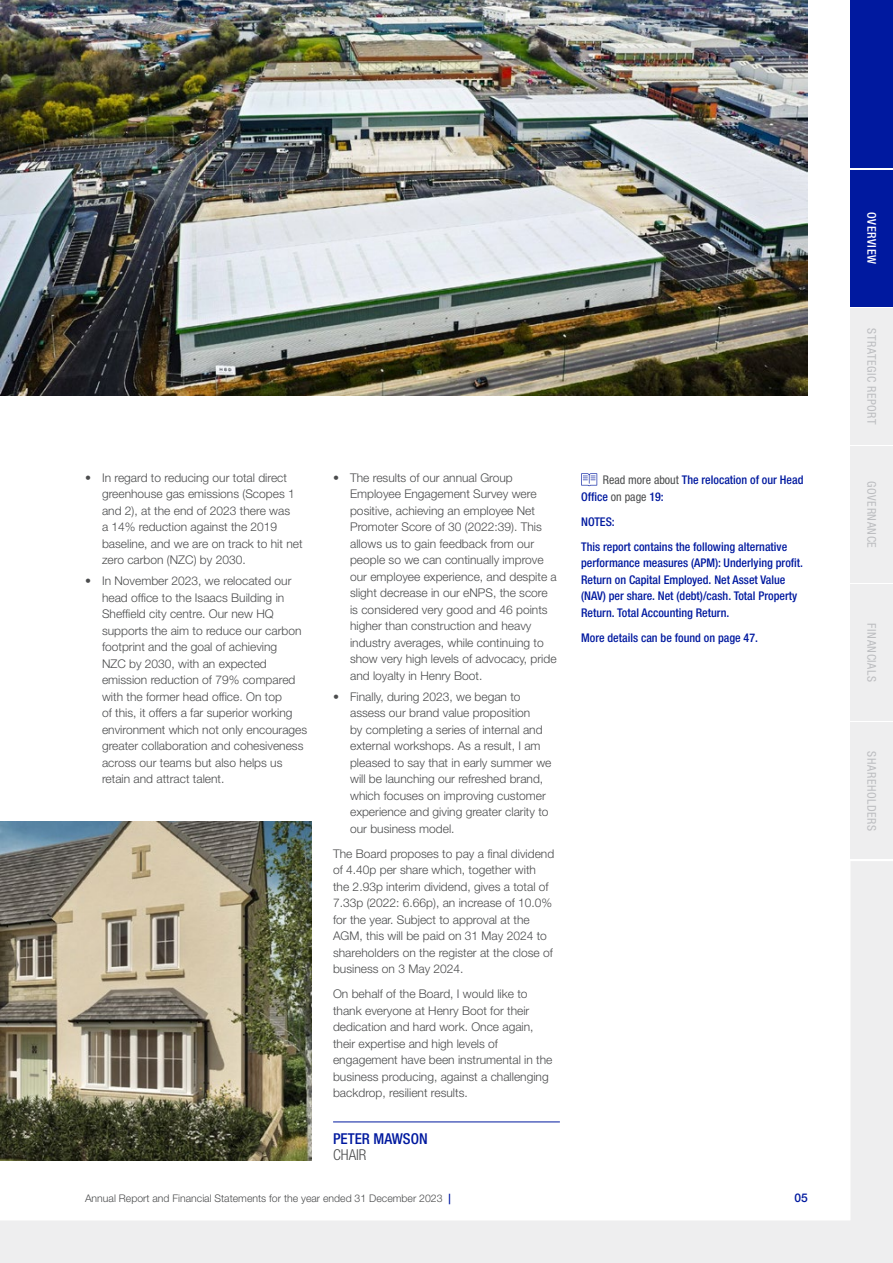
<style>
.page{position:relative;width:893px;height:1263px;background:#fff}
.page>*{position:absolute;margin:0;border:0;box-sizing:border-box;transform-origin:0 0}
.t1{font:500 condensed 15px "Helvetica Neue LT Std";color:#00199f}
.t2{font:300 condensed 15px "Helvetica Neue LT Std";color:#4b4c4d}
.t3{font:300 12px/16.5px "Helvetica Neue LT Std";color:#4b4c4d}
.t4{font:500 condensed 12px/16.5px "Helvetica Neue LT Std";color:#00199f}
.t5{font:condensed 12px "Helvetica Neue LT Std";letter-spacing:.045em;color:#bcbdc0}
.t6{font:500 condensed 12px "Helvetica Neue LT Std";letter-spacing:.04em;color:#fff}
.t7{font:500 12px "Helvetica Neue LT Std";color:#00199f}
.t8{font:300 10.5px "Helvetica Neue LT Std";color:#4b4c4d}
.s1{font-weight:400;color:#4b4c4d}
.s2{font-weight:500;color:#00199f}
</style>
<div class="page">
<img style="left:0;top:0;width:808px;height:395px">
<img style="left:1px;top:821px;width:311px;height:40px">
<img style="left:0;top:821px;width:1px;height:340px">
<svg style="left:581px;top:473px;width:16px;height:13px"></svg>
<div style="left:850px;top:170px;width:43px;height:136px;background:#00199f"></div>
<div style="left:850px;top:0;width:43px;height:168px;background:#00199f"></div>
<svg style="left:0;top:861px;width:893px;height:402px"></svg>
<div style="left:850px;top:446px;width:43px;height:137px;background:#eeeeef"></div>
<div style="left:850px;top:308px;width:43px;height:136px;background:#eeeeef"></div>
<div style="left:850px;top:585px;width:43px;height:136px;background:#eeeeef"></div>
<div style="left:850px;top:723px;width:43px;height:136px;background:#eeeeef"></div>
<p class="t3" style="left:102px;top:469px;width:202px;text-indent:-17px">• In regard to reducing our total direct greenhouse gas emissions (Scopes 1 and 2), at the end of 2023 there was<br>a 14% reduction against the 2019 baseline, and we are on track to hit net zero carbon (NZC) by 2030.</p>
<p class="t3" style="left:102px;top:572px;width:207px;text-indent:-17px">• In November 2023, we relocated our head office to the Isaacs Building in Sheffield city centre. Our new HQ supports the aim to reduce our carbon footprint and the goal of achieving<br>NZC by 2030, with an expected emission reduction of 79% compared with the former head office. On top<br>of this, it offers a far superior working environment which not only encourages greater collaboration and cohesiveness across our teams but also helps us retain and attract talent.</p>
<p class="t3" style="left:350px;top:469px;width:208px;text-indent:-17px">• The results of our annual Group Employee Engagement Survey were positive, achieving an employee Net Promoter Score of 30 (2022:39). This allows us to gain feedback from our people so we can continually improve our employee experience, and despite a slight decrease in our eNPS, the score is considered very good and 46 points higher than construction and heavy industry averages, while continuing to show very high levels of advocacy, pride and loyalty in Henry Boot.</p>
<p class="t3" style="left:350px;top:688px;width:203px;text-indent:-17px">• Finally, during 2023, we began to assess our brand value proposition<br>by completing a series of internal and external workshops. As a result, I am pleased to say that in early summer we will be launching our refreshed brand, which focuses on improving customer experience and giving greater clarity to our business model.</p>
<p class="t3" style="left:333px;top:845px;width:223px">The Board proposes to pay a final dividend of 4.40p per share which, together with the 2.93p interim dividend, gives a total of 7.33p (2022: 6.66p), an increase of 10.0% for the year. Subject to approval at the AGM, this will be paid on 31 May 2024 to shareholders on the register at the close of business on 3 May 2024.</p>
<p class="t3" style="left:333px;top:985px;width:221px">On behalf of the Board, I would like to thank everyone at Henry Boot for their dedication and hard work. Once again, their expertise and high levels of engagement have been instrumental in the business producing, against a challenging backdrop, resilient results.</p>
<p class="t1" style="left:333px;top:1129px;width:96px">PETER MAWSON</p>
<p class="t2" style="left:333px;top:1146px;width:35px">CHAIR</p>
<p class="t4" style="left:581px;top:471px;width:224px;text-indent:22px"><span class="s1">Read more about</span> The relocation of our Head<br>Office <span class="s1">on page</span> 19:</p>
<p class="t4" style="left:581px;top:509px;width:208px;line-height:25px">NOTES:<br>This report contains the following alternative</p>
<p class="t4" style="left:581px;top:554px;width:223px">performance measures (APM): Underlying profit.<br>Return on Capital Employed. Net Asset Value (NAV) per share. Net (debt)/cash. Total Property Return. Total Accounting Return.</p>
<p class="t4" style="left:581px;top:629px;width:178px">More details can be found on page 47.</p>
<p class="t8" style="left:85px;top:1192px;width:367px">Annual Report and Financial Statements for the year ended 31 December 2023 <span class="s2">|</span></p>
<p class="t7" style="left:795px;top:1191px;width:15px">05</p>
<p class="t6" style="left:879px;top:212px;width:53px;rotate:90deg">OVERVIEW</p>
<p class="t5" style="left:879px;top:328px;width:98px;rotate:90deg">STRATEGIC REPORT</p>
<p class="t5" style="left:879px;top:481px;width:68px;rotate:90deg">GOVERNANCE</p>
<p class="t5" style="left:879px;top:623px;width:60px;rotate:90deg">FINANCIALS</p>
<p class="t5" style="left:879px;top:751px;width:81px;rotate:90deg">SHAREHOLDERS</p>
</div>
